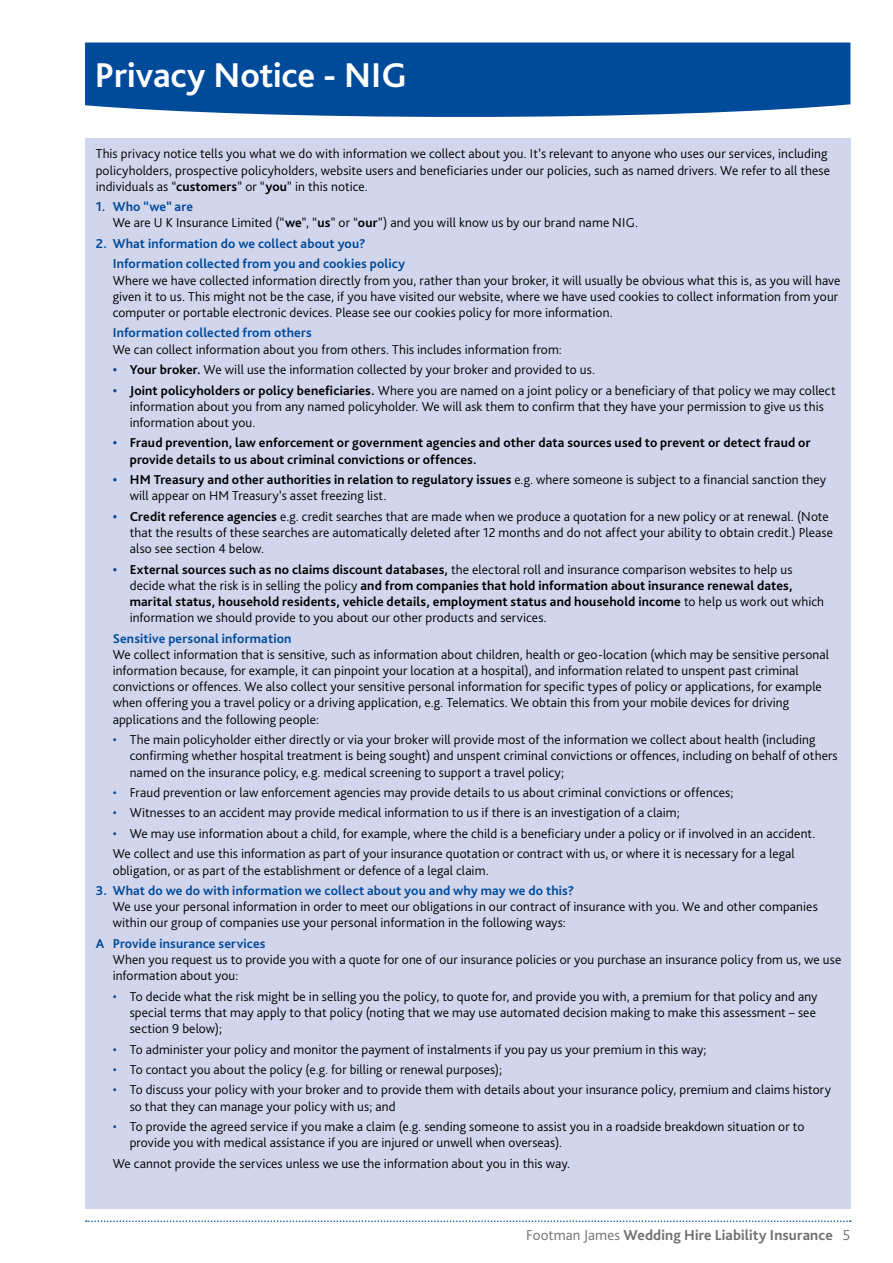
<style>
.page{position:relative;width:893px;height:1263px;background:#fff}
.page>*{position:absolute;margin:0;border:0;box-sizing:border-box;transform-origin:0 0}
.t1{font:700 36px "Bliss Pro";letter-spacing:-.005em;color:#fff}
.t2{font:700 15px "Bliss Pro";letter-spacing:.01em;color:#706f6f}
.t3{font:300 13.5px/16.2px "Bliss Pro";letter-spacing:.005em;color:#000}
.t4{font:700 13.5px/16.2px "Bliss Pro";letter-spacing:.01em;color:#000}
.t5{font:700 13.5px "Bliss Pro";letter-spacing:.01em;color:#004a9a}
.s1{font-weight:700}
.s2{font-weight:700;color:#004a9a}
.s3{color:#004a9a}
.s4{font-weight:300}
</style>
<div class="page">
<svg style="left:86px;top:1220px;width:765px;height:2px"></svg>
<div style="left:85px;top:138px;width:765px;height:1070px;background:#d2d6ed"></div>
<div style="left:85px;top:43px;width:765px;height:74px;background:#004a9a"></div>
<p class="t1" style="left:95px;top:53px;width:313px">Privacy Notice - NIG</p>
<p class="t3" style="left:96px;top:145px;width:736px">This privacy notice tells you what we do with information we collect about you. It’s relevant to anyone who uses our services, including policyholders, prospective policyholders, website users and beneficiaries under our policies, such as named drivers. We refer to all these individuals as “<span class="s1">customers</span>” or “<span class="s1">you</span>” in this notice.</p>
<p class="t5" style="left:96px;top:198px;width:99px">1. Who “we” are</p>
<p class="t3" style="left:113px;top:215px;width:527px">We are U K Insurance Limited (“<span class="s1">we</span>”, “<span class="s1">us</span>” or “<span class="s1">our</span>”) and you will know us by our brand name NIG.</p>
<p class="t5" style="left:96px;top:235px;width:272px">2. What information do we collect about you?</p>
<p class="t5" style="left:113px;top:255px;width:294px">Information collected from you and cookies policy</p>
<p class="t3" style="left:113px;top:272px;width:729px">Where we have collected information directly from you, rather than your broker, it will usually be obvious what this is, as you will have given it to us. This might not be the case, if you have visited our website, where we have used cookies to collect information from your computer or portable electronic devices. Please see our cookies policy for more information.</p>
<p class="t5" style="left:113px;top:325px;width:201px">Information collected from others</p>
<p class="t3" style="left:113px;top:341px;width:451px">We can collect information about you from others. This includes information from:</p>
<p class="t3" style="left:113px;top:361px;width:484px"><span class="s2">•</span> <span class="s1">Your broker.</span> We will use the information collected by your broker and provided to us.</p>
<p class="t3" style="left:130px;top:382px;width:707px;text-indent:-17px"><span class="s2">•</span> <span class="s1">Joint policyholders or policy beneficiaries.</span> Where you are named on a joint policy or a beneficiary of that policy we may collect information about you from any named policyholder. We will ask them to confirm that they have your permission to give us this information about you.</p>
<p class="t4" style="left:130px;top:434px;width:682px;text-indent:-17px"><span class="s3">•</span> Fraud prevention, law enforcement or government agencies and other data sources used to prevent or detect fraud or provide details to us about criminal convictions or offences.</p>
<p class="t3" style="left:130px;top:471px;width:698px;text-indent:-17px"><span class="s2">•</span> <span class="s1">HM Treasury and other authorities in relation to regulatory issues</span> e.g. where someone is subject to a financial sanction they will appear on HM Treasury’s asset freezing list.</p>
<p class="t3" style="left:130px;top:508px;width:705px;text-indent:-17px"><span class="s2">•</span> <span class="s1">Credit reference agencies</span> e.g. credit searches that are made when we produce a quotation for a new policy or at renewal. (Note that the results of these searches are automatically deleted after 12 months and do not affect your ability to obtain credit.) Please also see section 4 below.</p>
<p class="t4" style="left:130px;top:561px;width:696px;text-indent:-17px"><span class="s3">•</span> External sources such as no claims discount databases, <span class="s4">the electoral roll and insurance comparison websites to help us decide what the risk is in selling the policy</span> and from companies that hold information about insurance renewal dates, marital status, household residents, vehicle details, employment status and household income <span class="s4">to help us work out which information we should provide to you about our other products and services.</span></p>
<p class="t5" style="left:113px;top:630px;width:180px">Sensitive personal information</p>
<p class="t3" style="left:113px;top:646px;width:718px">We collect information that is sensitive, such as information about children, health or geo-location (which may be sensitive personal information because, for example, it can pinpoint your location at a hospital), and information related to unspent past criminal convictions or offences. We also collect your sensitive personal information for specific types of policy or applications, for example when offering you a travel policy or a driving application, e.g. Telematics. We obtain this from your mobile devices for driving applications and the following people:</p>
<p class="t3" style="left:130px;top:731px;width:709px;text-indent:-17px"><span class="s3">•</span> The main policyholder either directly or via your broker will provide most of the information we collect about health (including confirming whether hospital treatment is being sought) and unspent criminal convictions or offences, including on behalf of others named on the insurance policy, e.g. medical screening to support a travel policy;</p>
<p class="t3" style="left:113px;top:784px;width:622px"><span class="s3">•</span> Fraud prevention or law enforcement agencies may provide details to us about criminal convictions or offences;</p>
<p class="t3" style="left:113px;top:804px;width:569px"><span class="s3">•</span> Witnesses to an accident may provide medical information to us if there is an investigation of a claim;</p>
<p class="t3" style="left:113px;top:825px;width:704px"><span class="s3">•</span> We may use information about a child, for example, where the child is a beneficiary under a policy or if involved in an accident.</p>
<p class="t3" style="left:113px;top:845px;width:684px">We collect and use this information as part of your insurance quotation or contract with us, or where it is necessary for a legal obligation, or as part of the establishment or defence of a legal claim.</p>
<p class="t5" style="left:96px;top:882px;width:480px">3. What do we do with information we collect about you and why may we do this?</p>
<p class="t3" style="left:113px;top:898px;width:707px">We use your personal information in order to meet our obligations in our contract of insurance with you. We and other companies within our group of companies use your personal information in the following ways:</p>
<p class="t5" style="left:96px;top:935px;width:171px">A Provide insurance services</p>
<p class="t3" style="left:113px;top:951px;width:730px">When you request us to provide you with a quote for one of our insurance policies or you purchase an insurance policy from us, we use information about you:</p>
<p class="t3" style="left:130px;top:988px;width:689px;text-align:justify;text-indent:-17px"><span class="s3">•</span> To decide what the risk might be in selling you the policy, to quote for, and provide you with, a premium for that policy and any special terms that may apply to that policy (noting that we may use automated decision making to make this assessment – see section 9 below);</p>
<p class="t3" style="left:113px;top:1041px;width:595px"><span class="s3">•</span> To administer your policy and monitor the payment of instalments if you pay us your premium in this way;</p>
<p class="t3" style="left:113px;top:1061px;width:391px"><span class="s3">•</span> To contact you about the policy (e.g. for billing or renewal purposes);</p>
<p class="t3" style="left:130px;top:1081px;width:703px;text-indent:-17px"><span class="s3">•</span> To discuss your policy with your broker and to provide them with details about your insurance policy, premium and claims history so that they can manage your policy with us; and</p>
<p class="t3" style="left:130px;top:1118px;width:676px;text-indent:-17px"><span class="s3">•</span> To provide the agreed service if you make a claim (e.g. sending someone to assist you in a roadside breakdown situation or to provide you with medical assistance if you are injured or unwell when overseas).</p>
<p class="t3" style="left:113px;top:1155px;width:459px">We cannot provide the services unless we use the information about you in this way.</p>
<p class="t2" style="left:526px;top:1225px;width:326px"><span class="s4">Footman James</span> Wedding Hire Liability Insurance <span class="s4">5</span></p>
</div>
